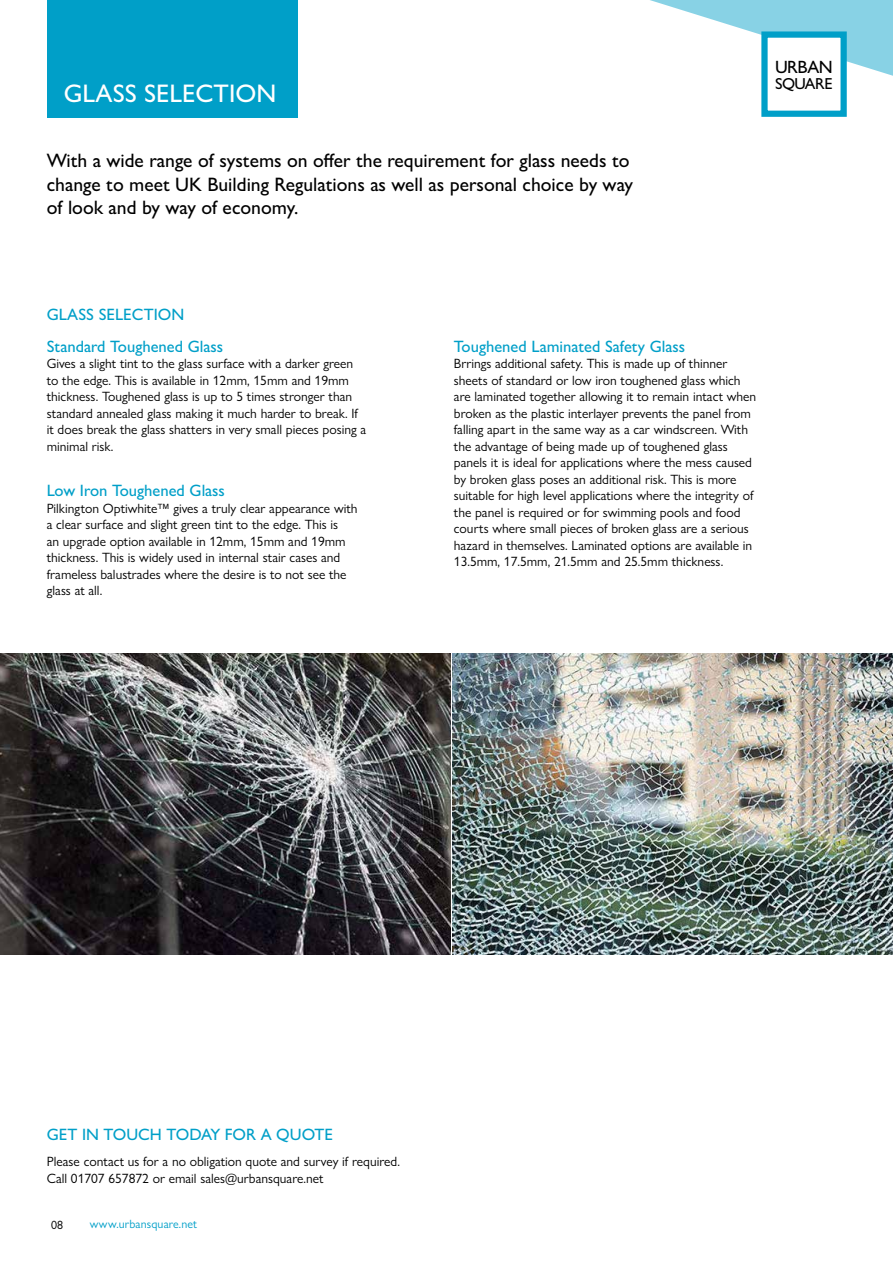
<style>
.page{position:relative;width:893px;height:1263px;background:#fff}
.page>*{position:absolute;margin:0;border:0;box-sizing:border-box;transform-origin:0 0}
.t1{font:500 25.5px "Gill Sans Nova";color:#fff}
.t2{font:500 19.5px/23.4px "Gill Sans Nova";color:#000}
.t3{font:500 17.85px "Gill Sans Nova";letter-spacing:-.03em;color:#000}
.t4{font:500 16.5px "Gill Sans Nova";color:#009fc8}
.t5{font:500 15.9px "Gill Sans Nova";letter-spacing:-.05em;color:#000}
.t6{font:13.5px/16.5px "Gill Sans Nova";color:#000}
.t7{font:12px "Gill Sans Nova";letter-spacing:.01em;color:#009fc8}
.t8{font:12px "Gill Sans Nova";color:#000}
</style>
<div class="page">
<svg style="left:650px;top:0;width:243px;height:76px;fill:#88d2e5"></svg>
<div style="left:47px;top:0;width:251px;height:118px;background:#009fc8"></div>
<div style="left:764px;top:35px;width:80px;height:79px;background:#fff"></div>
<div style="left:761px;top:31px;width:86px;height:86px;border:6px solid #009fc8"></div>
<img style="left:0;top:654px;width:451px;height:300px">
<img style="left:453px;top:654px;width:440px;height:300px">
<h1 class="t1" style="left:64px;top:78px;width:214px">GLASS SELECTION</h1>
<h2 class="t2" style="left:47px;top:149px;width:588px">With a wide range of systems on offer the requirement for glass needs to change to meet UK Building Regulations as well as personal choice by way of look and by way of economy.</h2>
<h3 class="t3" style="left:775px;top:56px;width:59px">URBAN</h3>
<p class="t5" style="left:775px;top:74px;width:59px">SQUARE</p>
<p class="t4" style="left:47px;top:305px;width:139px">GLASS SELECTION</p>
<p class="t4" style="left:47px;top:336px;width:178px">Standard Toughened Glass</p>
<p class="t6" style="left:47px;top:355px;width:321px">Gives a slight tint to the glass surface with a darker green to the edge. This is available in 12mm, 15mm and 19mm thickness. Toughened glass is up to 5 times stronger than standard annealed glass making it much harder to break. If it does break the glass shatters in very small pieces posing a minimal risk.</p>
<p class="t4" style="left:47px;top:480px;width:180px">Low Iron Toughened Glass</p>
<p class="t6" style="left:47px;top:500px;width:312px">Pilkington Optiwhite™ gives a truly clear appearance with a clear surface and slight green tint to the edge. This is<br>an upgrade option available in 12mm, 15mm and 19mm thickness. This is widely used in internal stair cases and frameless balustrades where the desire is to not see the glass at all.</p>
<p class="t4" style="left:454px;top:336px;width:233px">Toughened Laminated Safety Glass</p>
<p class="t6" style="left:454px;top:355px;width:304px">Brrings additional safety. This is made up of thinner sheets of standard or low iron toughened glass which are laminated together allowing it to remain intact when broken as the plastic interlayer prevents the panel from falling apart in the same way as a car windscreen. With the advantage of being made up of toughened glass panels it is ideal for applications where the mess caused by broken glass poses an additional risk. This is more suitable for high level applications where the integrity of the panel is required or for swimming pools and food courts where small pieces of broken glass are a serious hazard in themselves. Laminated options are available in 13.5mm, 17.5mm, 21.5mm and 25.5mm thickness.</p>
<p class="t4" style="left:47px;top:1124px;width:288px">GET IN TOUCH TODAY FOR A QUOTE</p>
<p class="t6" style="left:47px;top:1153px;width:355px">Please contact us for a no obligation quote and survey if required.<br>Call 01707 657872 or email sales@urbansquare.net</p>
<p class="t8" style="left:51px;top:1218px;width:14px">08</p>
<p class="t7" style="left:90px;top:1217px;width:109px">www.urbansquare.net</p>
</div>
